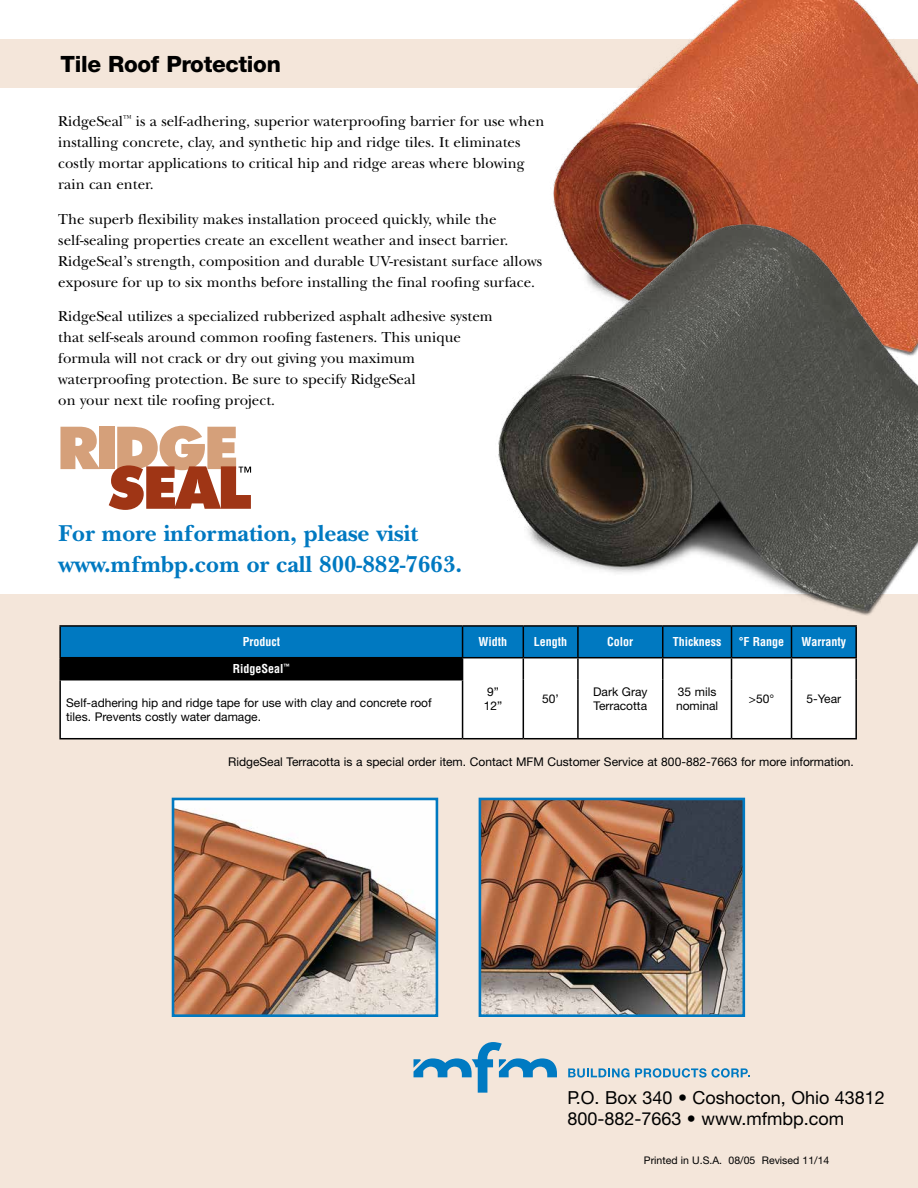
<style>
.page{position:relative;width:918px;height:1188px;background:#fff}
.page>*{position:absolute;margin:0;border:0;box-sizing:border-box;transform-origin:0 0}
.t1{font:700 24px/31.5px "New Baskerville";color:#0079c1}
.t2{font:800 22.5px "Helvetica Neue";letter-spacing:-.015em;color:#000}
.t3{font:18px/21px "Helvetica Neue";color:#000}
.t4{font:15px/21px "New Baskerville";color:#000}
.t5{font:12px/13.5px "Helvetica Neue";color:#000}
.t6{font:700 condensed 12px "Helvetica";color:#fff}
.t7{font:10.5px "Helvetica Neue";color:#000}
</style>
<div class="page">
<div style="left:0;top:594px;width:918px;height:594px;background:#f4e6da"></div>
<div style="left:0;top:39px;width:918px;height:49px;background:#f4e6da"></div>
<div style="left:61px;top:680px;width:794px;height:58px;background:#fff"></div>
<hr style="left:59px;top:625px;width:404px;height:2px;background:#000">
<hr style="left:59px;top:627px;width:2px;height:30px;background:#000">
<hr style="left:463px;top:625px;width:60px;height:2px;background:#000">
<hr style="left:855px;top:627px;width:2px;height:30px;background:#000">
<hr style="left:59px;top:657px;width:404px;height:1px;background:#000">
<hr style="left:59px;top:658px;width:2px;height:21px;background:#000">
<hr style="left:792px;top:657px;width:65px;height:1px;background:#000">
<svg style="left:60px;top:626px;width:796px;height:54px;background:#31759d"></svg>
<hr style="left:855px;top:658px;width:2px;height:22px;background:#000">
<hr style="left:59px;top:679px;width:404px;height:2px;background:#000">
<hr style="left:59px;top:681px;width:2px;height:57px;background:#000">
<hr style="left:462px;top:681px;width:1px;height:57px;background:#000">
<hr style="left:523px;top:680px;width:1px;height:58px;background:#000">
<hr style="left:577px;top:680px;width:2px;height:58px;background:#000">
<hr style="left:662px;top:680px;width:1px;height:58px;background:#000">
<hr style="left:731px;top:680px;width:1px;height:58px;background:#000">
<hr style="left:791px;top:680px;width:1px;height:58px;background:#000">
<hr style="left:855px;top:680px;width:2px;height:58px;background:#000">
<hr style="left:59px;top:738px;width:404px;height:1px;background:#000">
<hr style="left:463px;top:738px;width:60px;height:1px;background:#000">
<hr style="left:523px;top:738px;width:55px;height:1px;background:#000">
<hr style="left:578px;top:738px;width:85px;height:1px;background:#000">
<hr style="left:663px;top:738px;width:69px;height:1px;background:#000">
<hr style="left:732px;top:738px;width:60px;height:1px;background:#000">
<hr style="left:792px;top:738px;width:65px;height:1px;background:#000">
<img style="left:556px;top:0;width:362px;height:178px">
<svg style="left:414px;top:1042px;width:143px;height:51px"></svg>
<svg style="left:568px;top:1068px;width:61px;height:10px"></svg>
<svg style="left:635px;top:1068px;width:115px;height:10px"></svg>
<img style="left:473px;top:178px;width:445px;height:449px">
<img style="left:176px;top:802px;width:258px;height:211px">
<div style="left:172px;top:798px;width:266px;height:219px;border:3px solid #0079c1"></div>
<img style="left:483px;top:802px;width:258px;height:211px">
<div style="left:479px;top:798px;width:266px;height:219px;border:3px solid #0079c1"></div>
<svg style="left:60px;top:427px;width:39px;height:42px"></svg>
<div style="left:99px;top:427px;width:15px;height:42px;background:#d5a07a"></div>
<svg style="left:109px;top:426px;width:142px;height:84px"></svg>
<h2 class="t2" style="left:60px;top:50px;width:222px">Tile Roof Protection</h2>
<p class="t4" style="left:58px;top:111px;width:488px">RidgeSeal<sup>™</sup> is a self-adhering, superior waterproofing barrier for use when installing concrete, clay, and synthetic hip and ridge tiles. It eliminates costly mortar applications to critical hip and ridge areas where blowing rain can enter.</p>
<p class="t4" style="left:58px;top:208px;width:485px">The superb flexibility makes installation proceed quickly, while the self-sealing properties create an excellent weather and insect barrier.<br>RidgeSeal’s strength, composition and durable UV-resistant surface allows exposure for up to six months before installing the final roofing surface.</p>
<p class="t4" style="left:58px;top:306px;width:436px">RidgeSeal utilizes a specialized rubberized asphalt adhesive system that self-seals around common roofing fasteners. This unique formula will not crack or dry out giving you maximum waterproofing protection. Be sure to specify RidgeSeal<br>on your next tile roofing project.</p>
<h1 class="t1" style="left:58px;top:518px;width:405px">For more information, please visit www.mfmbp.com or call 800-882-7663.</h1>
<p class="t6" style="left:243px;top:635px;width:39px">Product</p>
<p class="t6" style="left:479px;top:635px;width:30px">Width</p>
<p class="t6" style="left:534px;top:635px;width:35px">Length</p>
<p class="t6" style="left:607px;top:635px;width:28px">Color</p>
<p class="t6" style="left:673px;top:635px;width:50px">Thickness</p>
<p class="t6" style="left:739px;top:635px;width:47px">°F Range</p>
<p class="t6" style="left:802px;top:635px;width:46px">Warranty</p>
<p class="t6" style="left:233px;top:662px;width:58px">RidgeSeal<sup>™</sup></p>
<p class="t5" style="left:484px;top:685px;width:20px">9”<br>12”</p>
<p class="t5" style="left:542px;top:692px;width:18px">50’</p>
<p class="t5" style="left:593px;top:685px;width:56px">Dark Gray<br>Terracotta</p>
<p class="t5" style="left:676px;top:685px;width:44px">35 mils nominal</p>
<p class="t5" style="left:749px;top:692px;width:27px">&gt;50°</p>
<p class="t5" style="left:807px;top:692px;width:36px">5-Year</p>
<p class="t5" style="left:66px;top:696px;width:367px">Self-adhering hip and ridge tape for use with clay and concrete roof tiles. Prevents costly water damage.</p>
<p class="t5" style="left:228px;top:755px;width:627px">RidgeSeal Terracotta is a special order item. Contact MFM Customer Service at 800-882-7663 for more information.</p>
<p class="t3" style="left:567px;top:1087px;width:319px">P.O. Box 340 • Coshocton, Ohio 43812<br>800-882-7663 • www.mfmbp.com</p>
<p class="t7" style="left:644px;top:1154px;width:187px">Printed in U.S.A. 08/05 Revised 11/14</p>
</div>
